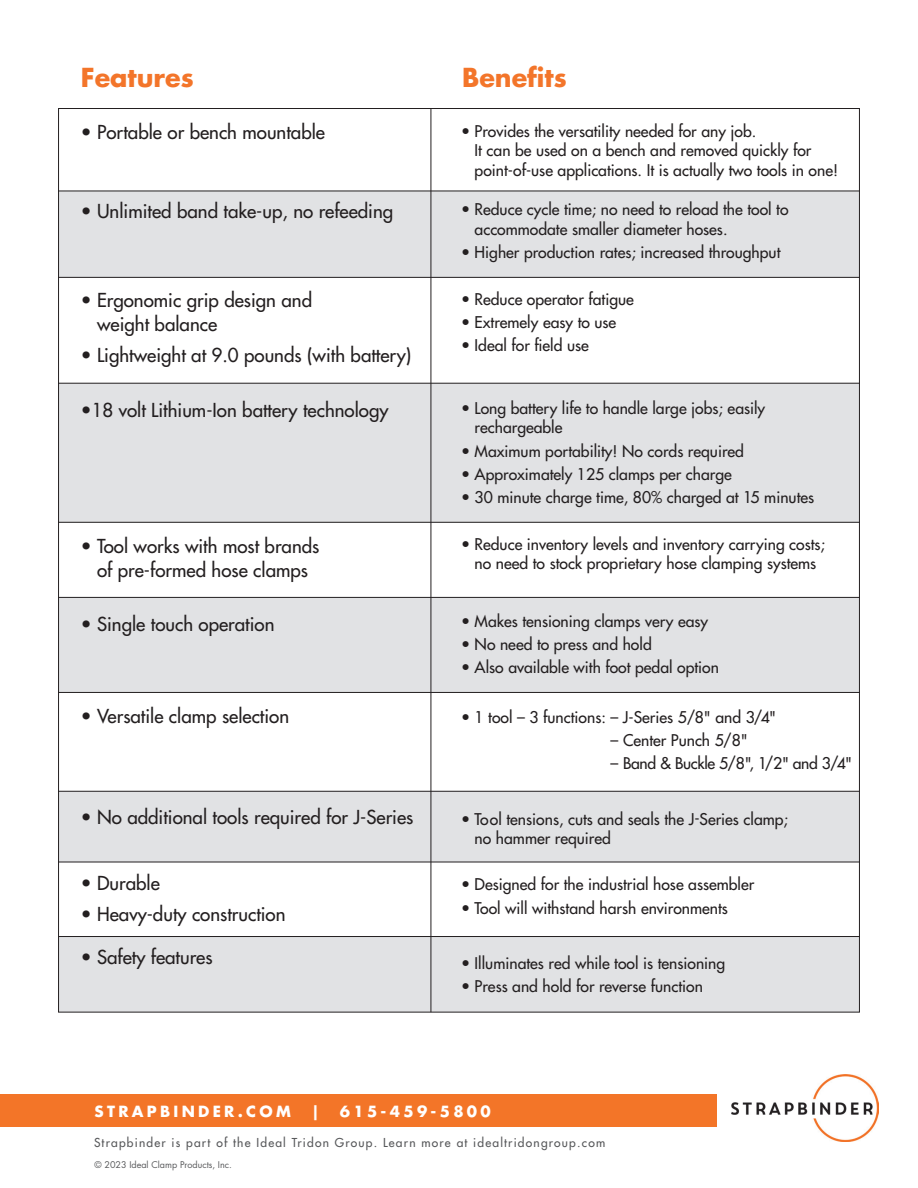
<style>
.page{position:relative;width:918px;height:1188px;background:#fff}
.page>*{position:absolute;margin:0;border:0;box-sizing:border-box;transform-origin:0 0}
.t1{font:700 25.5px "Futura Std";color:#f3752a}
.t2{font:500 18.75px/24px "Futura Std";color:#231f20}
.t3{font:500 15.75px/19.5px "Futura Std";color:#231f20}
.t4{font:500 15.75px "Futura Std";letter-spacing:-.02em;color:#231f20}
.t5{font:700 15px "Futura Std";letter-spacing:.22em;color:#fff}
.t6{font:500 12px "Futura Std";letter-spacing:.1em;color:#57585a}
.t7{font:9px "Futura Std";color:#58595b}
</style>
<div class="page">
<div style="left:0;top:1095px;width:716px;height:32px;background:#f37528"></div>
<img style="left:731px;top:1075px;width:147px;height:67px">
<div style="left:59px;top:191px;width:800px;height:86px;background:#e1e2e4"></div>
<div style="left:59px;top:383px;width:800px;height:139px;background:#e1e2e4"></div>
<div style="left:59px;top:597px;width:800px;height:95px;background:#e1e2e4"></div>
<div style="left:59px;top:791px;width:800px;height:71px;background:#e1e2e4"></div>
<div style="left:59px;top:936px;width:800px;height:76px;background:#e1e2e4"></div>
<hr style="left:58px;top:108px;width:802px;height:1px;background:#231f20">
<hr style="left:58px;top:108px;width:1px;height:904px;background:#231f20">
<hr style="left:431px;top:108px;width:1px;height:904px;background:#231f20">
<hr style="left:859px;top:108px;width:1px;height:904px;background:#231f20">
<hr style="left:58px;top:191px;width:802px;height:1px;background:#231f20">
<hr style="left:58px;top:277px;width:802px;height:1px;background:#231f20">
<hr style="left:58px;top:383px;width:802px;height:1px;background:#231f20">
<hr style="left:58px;top:522px;width:802px;height:1px;background:#231f20">
<hr style="left:58px;top:597px;width:802px;height:1px;background:#231f20">
<hr style="left:58px;top:692px;width:802px;height:1px;background:#231f20">
<hr style="left:58px;top:791px;width:802px;height:1px;background:#231f20">
<hr style="left:58px;top:862px;width:802px;height:1px;background:#231f20">
<hr style="left:58px;top:936px;width:802px;height:1px;background:#231f20">
<hr style="left:58px;top:1012px;width:802px;height:1px;background:#231f20">
<p class="t1" style="left:81px;top:60px;width:114px">Features</p>
<p class="t1" style="left:462px;top:60px;width:106px">Benefits</p>
<p class="t3" style="left:475px;top:121px;width:365px;text-indent:-14px">• Provides the versatility needed for any job.<br>It can be used on a bench and removed quickly for point-of-use applications. It is actually two tools in one!</p>
<p class="t3" style="left:475px;top:200px;width:315px;text-indent:-14px">• Reduce cycle time; no need to reload the tool to accommodate smaller diameter hoses.</p>
<p class="t3" style="left:461px;top:243px;width:321px">• Higher production rates; increased throughput</p>
<p class="t3" style="left:461px;top:289px;width:174px">• Reduce operator fatigue</p>
<p class="t3" style="left:461px;top:312px;width:157px">• Extremely easy to use</p>
<p class="t3" style="left:461px;top:335px;width:129px">• Ideal for field use</p>
<p class="t2" style="left:81px;top:120px;width:246px">• Portable or bench mountable</p>
<p class="t2" style="left:81px;top:199px;width:314px">• Unlimited band take-up, no refeeding</p>
<p class="t2" style="left:97px;top:288px;width:217px;text-indent:-16px">• Ergonomic grip design and weight balance</p>
<p class="t2" style="left:81px;top:343px;width:332px">• Lightweight at 9.0 pounds (with battery)</p>
<p class="t2" style="left:81px;top:398px;width:309px">•18 volt Lithium-Ion battery technology</p>
<p class="t3" style="left:475px;top:398px;width:292px;text-indent:-14px">• Long battery life to handle large jobs; easily rechargeable</p>
<p class="t3" style="left:461px;top:441px;width:284px">• Maximum portability! No cords required</p>
<p class="t3" style="left:461px;top:464px;width:272px">• Approximately 125 clamps per charge</p>
<p class="t3" style="left:461px;top:488px;width:355px">• 30 minute charge time, 80% charged at 15 minutes</p>
<p class="t3" style="left:461px;top:534px;width:366px;text-align:center">• Reduce inventory levels and inventory carrying costs; no need to stock proprietary hose clamping systems</p>
<p class="t3" style="left:461px;top:611px;width:249px">• Makes tensioning clamps very easy</p>
<p class="t3" style="left:461px;top:634px;width:192px">• No need to press and hold</p>
<p class="t3" style="left:461px;top:658px;width:259px">• Also available with foot pedal option</p>
<p class="t3" style="left:461px;top:707px;width:316px">• 1 tool – 3 functions: – J-Series 5/8" and 3/4"</p>
<p class="t3" style="left:611px;top:730px;width:139px">– Center Punch 5/8"</p>
<p class="t4" style="left:611px;top:753px;width:243px">– Band &amp; Buckle 5/8", 1/2" and 3/4"</p>
<p class="t3" style="left:475px;top:809px;width:315px;text-indent:-14px">• Tool tensions, cuts and seals the J-Series clamp; no hammer required</p>
<p class="t3" style="left:461px;top:875px;width:295px">• Designed for the industrial hose assembler</p>
<p class="t3" style="left:461px;top:898px;width:269px">• Tool will withstand harsh environments</p>
<p class="t2" style="left:81px;top:534px;width:240px;text-align:center">• Tool works with most brands of pre-formed hose clamps</p>
<p class="t2" style="left:81px;top:612px;width:195px">• Single touch operation</p>
<p class="t2" style="left:81px;top:704px;width:210px">• Versatile clamp selection</p>
<p class="t2" style="left:81px;top:805px;width:334px">• No additional tools required for J-Series</p>
<p class="t2" style="left:81px;top:871px;width:81px">• Durable</p>
<p class="t2" style="left:81px;top:902px;width:206px">• Heavy-duty construction</p>
<p class="t2" style="left:81px;top:945px;width:133px">• Safety features</p>
<p class="t3" style="left:461px;top:954px;width:266px">• Illuminates red while tool is tensioning</p>
<p class="t3" style="left:461px;top:977px;width:243px">• Press and hold for reverse function</p>
<p class="t5" style="left:94px;top:1101px;width:198px">STRAPBINDER.COM</p>
<p class="t5" style="left:311px;top:1101px;width:10px">|</p>
<p class="t5" style="left:340px;top:1101px;width:152px">615-459-5800</p>
<p class="t6" style="left:94px;top:1135px;width:513px">Strapbinder is part of the Ideal Tridon Group. Learn more at idealtridongroup.com</p>
<p class="t7" style="left:94px;top:1159px;width:139px">© 2023 Ideal Clamp Products, Inc.</p>
</div>
